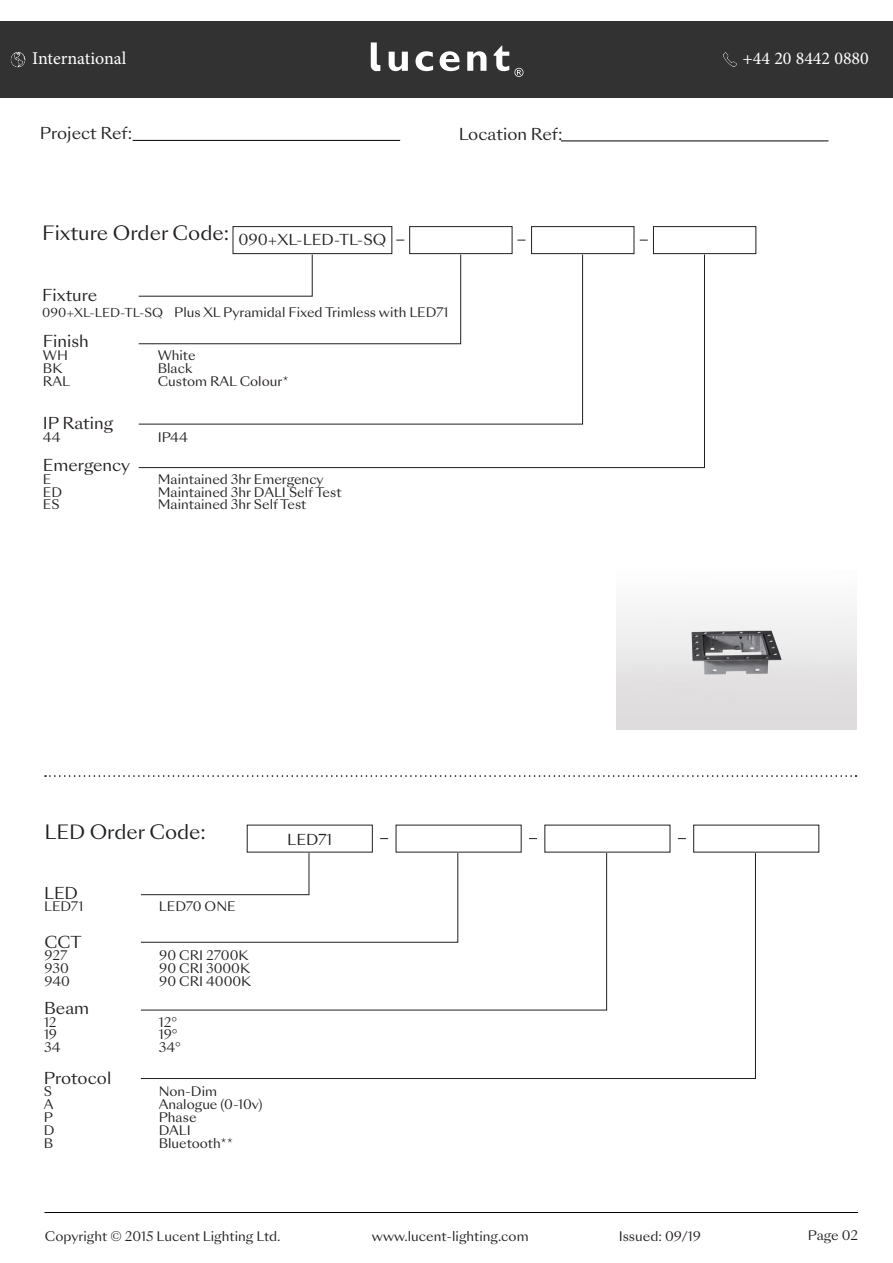
<style>
.page{position:relative;width:893px;height:1263px;background:#fff}
.page>*{position:absolute;margin:0;border:0;box-sizing:border-box;transform-origin:0 0}
.t1{font:19.2px "Sang Bleu Sunrise";color:#231f20}
.t2{font:18px "Minion Pro";color:#fff}
.t3{font:15.9px "Sang Bleu Sunrise";color:#231f20}
.t4{font:14.7px "Sang Bleu Sunrise";color:#231f20}
.t5{font:12.75px "Sang Bleu Sunrise";color:#231f20}
.s1{font-size:12px}
</style>
<div class="page">
<hr style="left:44px;top:1212px;width:814px;height:1px;background:#000">
<div style="left:0;top:21px;width:893px;height:77px;background:#333233"></div>
<svg style="left:389px;top:52px;width:19px;height:19px"></svg>
<svg style="left:415px;top:51px;width:18px;height:20px"></svg>
<svg style="left:440px;top:51px;width:20px;height:20px"></svg>
<svg style="left:467px;top:51px;width:19px;height:20px"></svg>
<svg style="left:371px;top:42px;width:9px;height:29px"></svg>
<svg style="left:494px;top:46px;width:29px;height:31px"></svg>
<img style="left:10px;top:52px;width:16px;height:15px">
<img style="left:723px;top:52px;width:14px;height:15px">
<hr style="left:133px;top:140px;width:267px;height:1px;background:#000">
<hr style="left:561px;top:141px;width:267px;height:1px;background:#000">
<div style="left:233px;top:226px;width:159px;height:28px;border:1px solid #231f20"></div>
<div style="left:409px;top:226px;width:103px;height:28px;border:1px solid #231f20"></div>
<div style="left:531px;top:226px;width:103px;height:28px;border:1px solid #231f20"></div>
<div style="left:653px;top:226px;width:103px;height:28px;border:1px solid #231f20"></div>
<svg style="left:138px;top:254px;width:567px;height:214px"></svg>
<svg style="left:140px;top:853px;width:616px;height:226px"></svg>
<svg style="left:45px;top:775px;width:811px;height:2px"></svg>
<img style="left:617px;top:607px;width:239px;height:123px">
<h2 class="t2" style="left:32px;top:47px;width:96px">International</h2>
<h2 class="t2" style="left:742px;top:47px;width:128px">+44 20 8442 0880</h2>
<p class="t3" style="left:40px;top:122px;width:94px">Project Ref:</p>
<p class="t3" style="left:459px;top:123px;width:105px">Location Ref:</p>
<h1 class="t1" style="left:42px;top:220px;width:188px">Fixture Order Code:</h1>
<p class="t4" style="left:238px;top:229px;width:149px">090+XL-LED-TL-SQ</p>
<p class="t3" style="left:42px;top:285px;width:57px">Fixture</p>
<p class="t5" style="left:42px;top:304px;width:408px"><span class="s1">090+XL-LED-TL-SQ</span> Plus XL Pyramidal Fixed Trimless with LED71</p>
<p class="t3" style="left:43px;top:330px;width:47px">Finish</p>
<p class="t5" style="left:43px;top:347px;width:27px">WH</p>
<p class="t5" style="left:158px;top:347px;width:39px">White</p>
<p class="t5" style="left:43px;top:359px;width:21px">BK</p>
<p class="t5" style="left:158px;top:359px;width:36px">Black</p>
<p class="t5" style="left:43px;top:372px;width:29px">RAL</p>
<p class="t5" style="left:158px;top:372px;width:133px">Custom RAL Colour*</p>
<p class="t3" style="left:43px;top:413px;width:72px">IP Rating</p>
<p class="t5" style="left:43px;top:429px;width:19px">44</p>
<p class="t5" style="left:158px;top:429px;width:32px">IP44</p>
<p class="t3" style="left:43px;top:454px;width:89px">Emergency</p>
<p class="t5" style="left:43px;top:470px;width:10px">E</p>
<p class="t5" style="left:158px;top:470px;width:167px">Maintained 3hr Emergency</p>
<p class="t5" style="left:43px;top:483px;width:21px">ED</p>
<p class="t5" style="left:158px;top:483px;width:185px">Maintained 3hr DALI Self Test</p>
<p class="t5" style="left:43px;top:496px;width:18px">ES</p>
<p class="t5" style="left:158px;top:496px;width:150px">Maintained 3hr Self Test</p>
<h1 class="t1" style="left:44px;top:818px;width:163px">LED Order Code:</h1>
<p class="t3" style="left:44px;top:882px;width:35px">LED</p>
<p class="t5" style="left:44px;top:898px;width:41px">LED71</p>
<p class="t5" style="left:159px;top:898px;width:78px">LED70 ONE</p>
<p class="t3" style="left:44px;top:931px;width:39px">CCT</p>
<p class="t5" style="left:44px;top:947px;width:25px">927</p>
<p class="t5" style="left:159px;top:947px;width:91px">90 CRI 2700K</p>
<p class="t5" style="left:44px;top:960px;width:26px">930</p>
<p class="t5" style="left:159px;top:960px;width:92px">90 CRI 3000K</p>
<p class="t5" style="left:44px;top:972px;width:27px">940</p>
<p class="t5" style="left:159px;top:972px;width:93px">90 CRI 4000K</p>
<p class="t3" style="left:44px;top:997px;width:47px">Beam</p>
<p class="t5" style="left:44px;top:1013px;width:14px">12</p>
<p class="t5" style="left:159px;top:1013px;width:20px">12°</p>
<p class="t5" style="left:44px;top:1026px;width:15px">19</p>
<p class="t5" style="left:159px;top:1026px;width:20px">19°</p>
<p class="t5" style="left:44px;top:1039px;width:18px">34</p>
<p class="t5" style="left:159px;top:1039px;width:23px">34°</p>
<p class="t3" style="left:44px;top:1067px;width:69px">Protocol</p>
<p class="t5" style="left:44px;top:1083px;width:10px">S</p>
<p class="t5" style="left:159px;top:1083px;width:60px">Non-Dim</p>
<p class="t5" style="left:44px;top:1096px;width:11px">A</p>
<p class="t5" style="left:159px;top:1096px;width:105px">Analogue (0-10v)</p>
<p class="t5" style="left:44px;top:1108px;width:11px">P</p>
<p class="t5" style="left:159px;top:1108px;width:39px">Phase</p>
<p class="t5" style="left:44px;top:1121px;width:12px">D</p>
<p class="t5" style="left:159px;top:1121px;width:34px">DALI</p>
<p class="t5" style="left:44px;top:1134px;width:11px">B</p>
<p class="t5" style="left:159px;top:1134px;width:76px">Bluetooth**</p>
<p class="t4" style="left:287px;top:829px;width:46px">LED71</p>
<p class="t5" style="left:45px;top:1227px;width:237px">Copyright © 2015 Lucent Lighting Ltd.</p>
<p class="t5" style="left:372px;top:1227px;width:158px">www.lucent-lighting.com</p>
<p class="t5" style="left:619px;top:1227px;width:84px">Issued: 09/19</p>
<p class="t5" style="left:808px;top:1227px;width:52px">Page 02</p>
</div>
